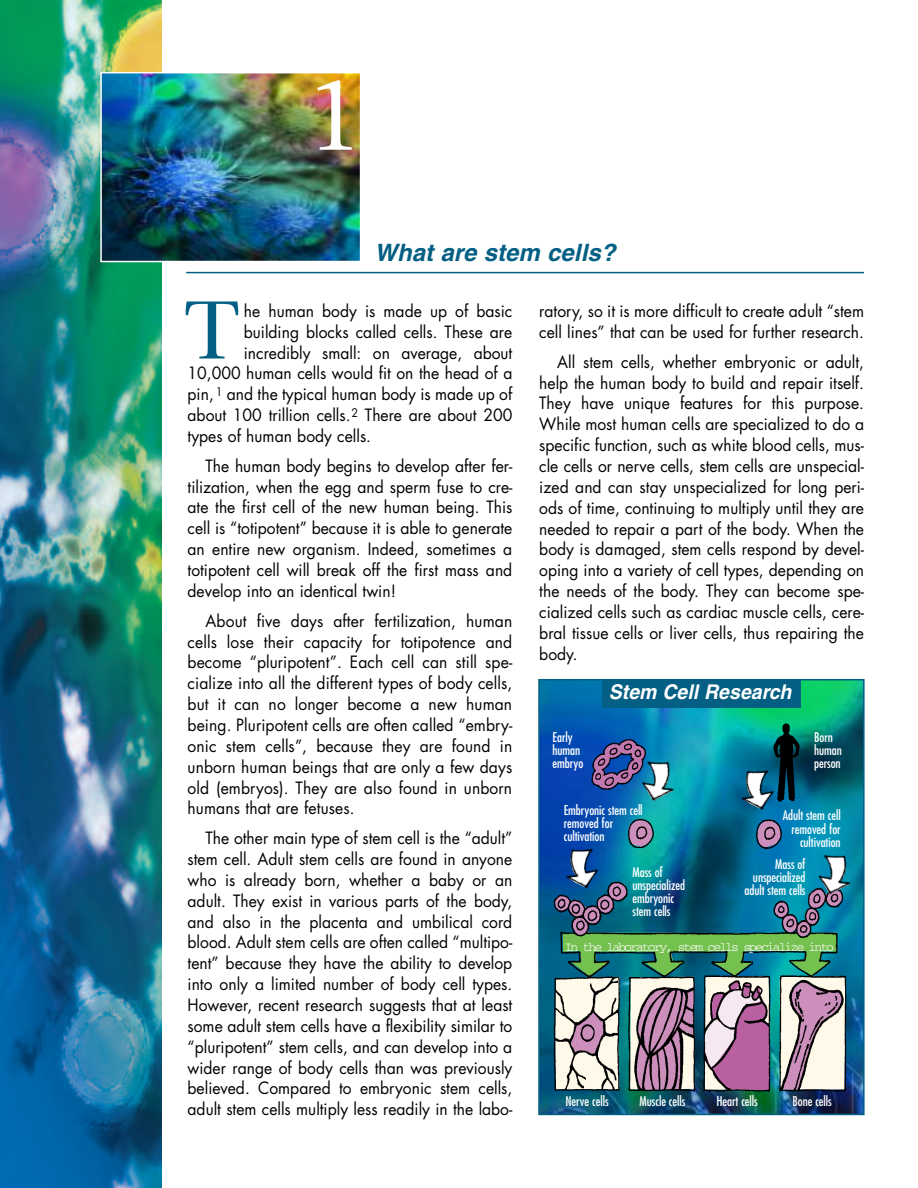
<style>
.page{position:relative;width:918px;height:1188px;background:#fff}
.page>*{position:absolute;margin:0;border:0;box-sizing:border-box;transform-origin:0 0}
.t1{font:108px "Giovanni";color:#fff}
.t2{font:86.4px "Giovanni";color:#045f84;scale:1.05 1}
.t3{font:italic 700 24px "Helvetica";color:#045f84}
.t4{font:italic 700 20.25px "Helvetica";color:#fff;scale:.96 1}
.t5{font:16.5px/20.9px "Futura";color:#000;text-align:justify;scale:.95 1}
.t6{font:condensed 13.05px/13px "Futura";letter-spacing:-.005em;color:#fff}
.t7{font:13.05px "Courier";letter-spacing:-.15em;color:#fff}
</style>
<div class="page">
<img style="left:541px;top:682px;width:321px;height:430px">
<div style="left:538px;top:679px;width:327px;height:436px;border:2px solid #045f84"></div>
<img style="left:0;top:0;width:161px;height:1188px">
<img style="left:103px;top:75px;width:255px;height:184px">
<div style="left:100px;top:72px;width:261px;height:190px;border:2px solid #fff"></div>
<hr style="left:186px;top:272px;width:678px;height:1px;background:#045f84">
<div style="left:602px;top:680px;width:199px;height:28px;background:#045f84"></div>
<img style="left:546px;top:709px;width:307px;height:389px">
<img style="left:625px;top:747px;width:63px;height:66px">
<img style="left:850px;top:841px;width:15px;height:65px">
<img style="left:726px;top:757px;width:60px;height:62px">
<svg style="left:555px;top:819px;width:295px;height:271px;background:#5a8692"></svg>
<img style="left:550px;top:836px;width:61px;height:62px">
<h1 class="t1" style="left:304px;top:72px;width:62px">1</h1>
<h3 class="t3" style="left:375px;top:243px;width:242px">What are stem cells?</h3>
<h2 class="t2" style="left:188px;top:296px;width:48px">T</h2>
<p class="t5" style="left:244px;top:302px;width:284px">he human body is made up of basic</p>
<p class="t5" style="left:244px;top:323px;width:284px">building blocks called cells. These are</p>
<p class="t5" style="left:244px;top:343px;width:284px">incredibly small: on average, about</p>
<p class="t5" style="left:188px;top:364px;width:343px">10,000 human cells would fit on the head of a</p>
<p class="t5" style="left:188px;top:385px;width:343px">pin, <sup>1</sup> and the typical human body is made up of</p>
<p class="t5" style="left:188px;top:406px;width:343px">about 100 trillion cells.<sup>2</sup> There are about 200</p>
<p class="t5" style="left:188px;top:427px;width:195px">types of human body cells.</p>
<p class="t5" style="left:188px;top:457px;width:343px;text-indent:18px">The human body begins to develop after fer&shy;tilization, when the egg and sperm fuse to cre&shy;ate the first cell of the new human being. This cell is “totipotent” because it is able to generate an entire new organism. Indeed, sometimes a totipotent cell will break off the first mass and develop into an identical twin!</p>
<p class="t5" style="left:188px;top:612px;width:343px;text-indent:18px">About five days after fertilization, human cells lose their capacity for totipotence and become “pluripotent”. Each cell can still spe&shy;cialize into all the different types of body cells, but it can no longer become a new human being. Pluripotent cells are often called “embry&shy;onic stem cells”, because they are found in unborn human beings that are only a few days old (embryos). They are also found in unborn humans that are fetuses.</p>
<p class="t5" style="left:188px;top:829px;width:343px;text-indent:18px">The other main type of stem cell is the “adult” stem cell. Adult stem cells are found in anyone who is already born, whether a baby or an adult. They exist in various parts of the body, and also in the placenta and umbilical cord blood. Adult stem cells are often called “multipo&shy;tent” because they have the ability to develop into only a limited number of body cell types.<br>However, recent research suggests that at least some adult stem cells have a flexibility similar to “pluripotent” stem cells, and can develop into a wider range of body cells than was previously believed. Compared to embryonic stem cells, adult stem cells multiply less readily in the labo-</p>
<p class="t5" style="left:539px;top:302px;width:343px">ratory, so it is more difficult to create adult “stem cell lines” that can be used for further research.</p>
<p class="t5" style="left:539px;top:353px;width:343px;text-indent:18px">All stem cells, whether embryonic or adult, help the human body to build and repair itself.<br>They have unique features for this purpose.<br>While most human cells are specialized to do a specific function, such as white blood cells, mus&shy;cle cells or nerve cells, stem cells are unspecial&shy;ized and can stay unspecialized for long peri&shy;ods of time, continuing to multiply until they are needed to repair a part of the body. When the body is damaged, stem cells respond by devel&shy;oping into a variety of cell types, depending on the needs of the body. They can become spe&shy;cialized cells such as cardiac muscle cells, cere&shy;bral tissue cells or liver cells, thus repairing the body.</p>
<p class="t4" style="left:609px;top:684px;width:192px">Stem Cell Research</p>
<p class="t6" style="left:553px;top:731px;width:32px">Early human embryo</p>
<p class="t6" style="left:814px;top:731px;width:29px">Born human person</p>
<p class="t6" style="left:564px;top:804px;width:80px">Embryonic stem cell removed for cultivation</p>
<p class="t6" style="left:632px;top:867px;width:54px">Mass of unspecialized embryonic stem cells</p>
<p class="t6" style="left:783px;top:810px;width:59px;text-align:right">Adult stem cell removed for cultivation</p>
<p class="t6" style="left:745px;top:858px;width:63px;text-align:right">Mass of unspecialized adult stem cells</p>
<p class="t7" style="left:565px;top:942px;width:271px">In the laboratory, stem cells specialize into</p>
<p class="t6" style="left:565px;top:1095px;width:45px">Nerve cells</p>
<p class="t6" style="left:640px;top:1095px;width:47px">Muscle cells</p>
<p class="t6" style="left:716px;top:1095px;width:43px">Heart cells</p>
<p class="t6" style="left:793px;top:1095px;width:41px">Bone cells</p>
</div>
